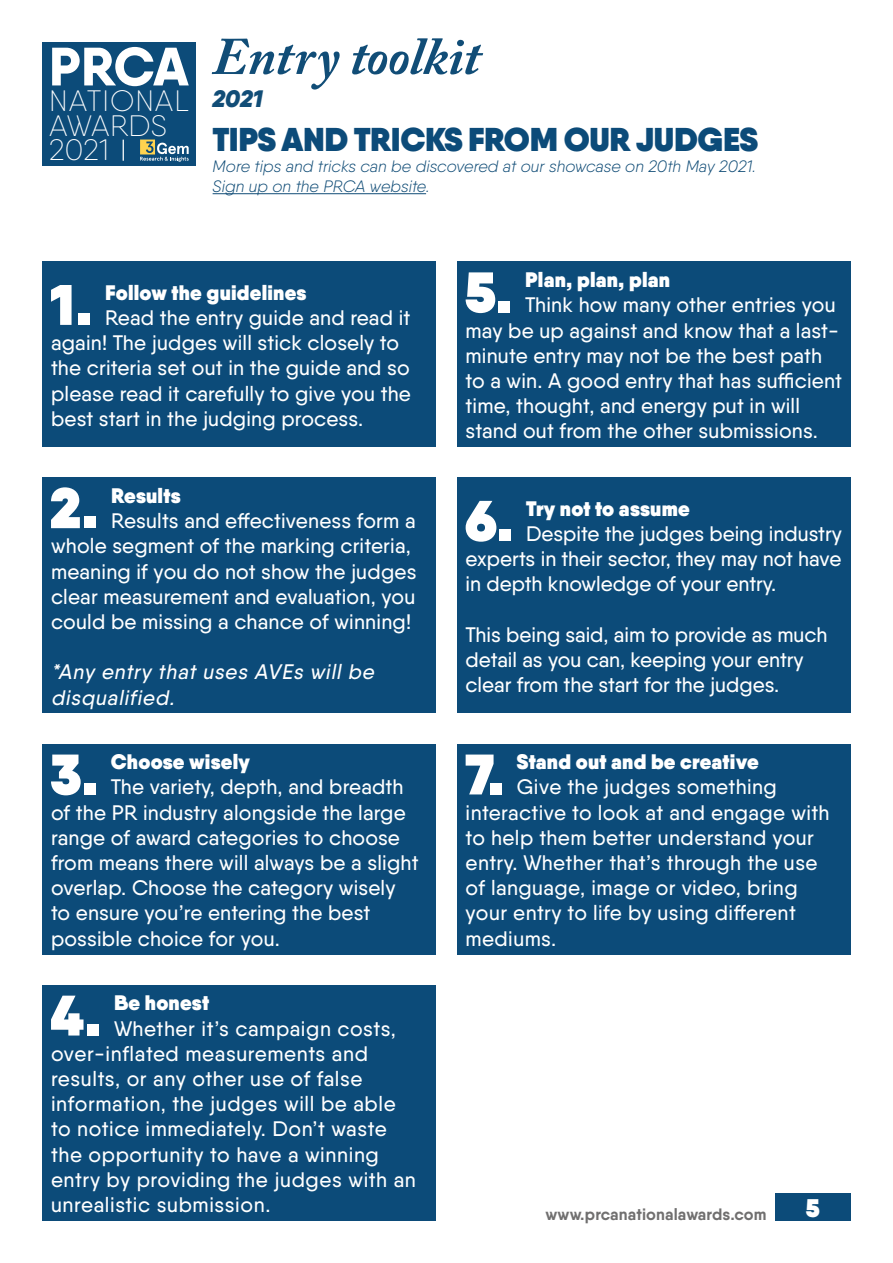
<style>
.page{position:relative;width:893px;height:1263px;background:#fff}
.page>*{position:absolute;margin:0;border:0;box-sizing:border-box;transform-origin:0 0}
.t1{font:800 57px "Qanelas";color:#fff}
.t2{font:800 54px "Qanelas";color:#fff}
.t3{font:italic 700 52.5px "Adobe Caslon Pro";color:#114d77}
.t4{font:800 33px "Qanelas";letter-spacing:-.01em;color:#0c4b79}
.t5{font:200 29.55px/24.6px "Qanelas Soft DEMO";letter-spacing:.005em;color:#fff}
.t6{font:800 25.5px "Qanelas";color:#fff}
.t7{font:italic 900 23.85px "Qanelas";color:#114d77}
.t8{font:500 21px/25.2px "Qanelas";letter-spacing:.01em;color:#fff}
.t9{font:500 21px "Qanelas";letter-spacing:.03em;color:#fff}
.t10{font:800 21px "Qanelas";letter-spacing:.01em;color:#fff}
.t11{font:italic 500 21px/25.2px "Qanelas";color:#fff}
.t12{font:italic 300 16.5px/19.8px "Qanelas";color:#114d77}
.t13{font:700 16.5px "Qanelas";letter-spacing:.01em;color:#706f6f}
</style>
<div class="page">
<div style="left:43px;top:744px;width:393px;height:210px;background:#0c4b79"></div>
<div style="left:43px;top:262px;width:393px;height:185px;background:#0c4b79"></div>
<div style="left:43px;top:985px;width:393px;height:235px;background:#0c4b79"></div>
<div style="left:457px;top:262px;width:393px;height:185px;background:#0c4b79"></div>
<div style="left:457px;top:478px;width:393px;height:235px;background:#0c4b79"></div>
<div style="left:457px;top:744px;width:393px;height:210px;background:#0c4b79"></div>
<div style="left:43px;top:478px;width:393px;height:235px;background:#0c4b79"></div>
<div style="left:775px;top:1193px;width:75px;height:27px;background:#0c4b79"></div>
<hr style="left:213px;top:193px;width:213px;height:1px;background:#114d77">
<div style="left:43px;top:42px;width:153px;height:124px;background:#0c4b79"></div>
<svg style="left:123px;top:140px;width:1px;height:21px"></svg>
<svg style="left:140px;top:140px;width:49px;height:22px"></svg>
<p class="t2" style="left:49px;top:32px;width:141px">PRCA</p>
<p class="t5" style="left:49px;top:90px;width:141px">NATIONAL<br>AWARDS<br>2021</p>
<p class="t3" style="left:213px;top:25px;width:269px">Entry toolkit</p>
<p class="t7" style="left:213px;top:83px;width:52px">2021</p>
<p class="t4" style="left:213px;top:118px;width:547px">TIPS AND TRICKS FROM OUR JUDGES</p>
<p class="t12" style="left:213px;top:156px;width:545px">More tips and tricks can be discovered at our showcase on 20th May 2021.<br>Sign up on the PRCA website.</p>
<p class="t1" style="left:51px;top:267px;width:43px">1.</p>
<p class="t10" style="left:105px;top:278px;width:203px">Follow the guidelines</p>
<p class="t8" style="left:105px;top:305px;width:307px">Read the entry guide and read it</p>
<p class="t8" style="left:51px;top:330px;width:350px">again! The judges will stick closely to</p>
<p class="t8" style="left:51px;top:355px;width:360px">the criteria set out in the guide and so</p>
<p class="t8" style="left:51px;top:380px;width:361px">please read it carefully to give you the</p>
<p class="t8" style="left:51px;top:406px;width:314px">best start in the judging process.</p>
<p class="t1" style="left:50px;top:471px;width:50px">2.</p>
<p class="t10" style="left:111px;top:482px;width:71px">Results</p>
<p class="t8" style="left:111px;top:508px;width:306px">Results and effectiveness form a</p>
<p class="t8" style="left:51px;top:533px;width:361px">whole segment of the marking criteria,</p>
<p class="t8" style="left:51px;top:558px;width:367px">meaning if you do not show the judges</p>
<p class="t8" style="left:51px;top:584px;width:366px">clear measurement and evaluation, you</p>
<p class="t8" style="left:51px;top:609px;width:362px">could be missing a chance of winning!</p>
<p class="t11" style="left:51px;top:659px;width:329px">*Any entry that uses AVEs will be disqualified.</p>
<p class="t1" style="left:51px;top:737px;width:49px">3.</p>
<p class="t10" style="left:111px;top:748px;width:140px">Choose wisely</p>
<p class="t8" style="left:111px;top:774px;width:294px">The variety, depth, and breadth</p>
<p class="t8" style="left:51px;top:799px;width:356px">of the PR industry alongside the large</p>
<p class="t8" style="left:51px;top:825px;width:350px">range of award categories to choose</p>
<p class="t8" style="left:51px;top:850px;width:369px">from means there will always be a slight</p>
<p class="t8" style="left:51px;top:875px;width:346px">overlap. Choose the category wisely</p>
<p class="t8" style="left:51px;top:900px;width:321px">to ensure you’re entering the best</p>
<p class="t8" style="left:51px;top:925px;width:230px">possible choice for you.</p>
<p class="t1" style="left:50px;top:978px;width:53px">4.</p>
<p class="t10" style="left:114px;top:989px;width:97px">Be honest</p>
<p class="t9" style="left:114px;top:1015px;width:283px">Whether it’s campaign costs,</p>
<p class="t9" style="left:51px;top:1040px;width:318px">over-inflated measurements and</p>
<p class="t9" style="left:51px;top:1066px;width:313px">results, or any other use of false</p>
<p class="t9" style="left:51px;top:1091px;width:346px">information, the judges will be able</p>
<p class="t9" style="left:51px;top:1116px;width:337px">to notice immediately. Don’t waste</p>
<p class="t9" style="left:51px;top:1141px;width:329px">the opportunity to have a winning</p>
<p class="t9" style="left:51px;top:1166px;width:366px">entry by providing the judges with an</p>
<p class="t9" style="left:51px;top:1192px;width:221px">unrealistic submission.</p>
<p class="t1" style="left:465px;top:255px;width:49px">5.</p>
<p class="t10" style="left:525px;top:266px;width:146px">Plan, plan, plan</p>
<p class="t8" style="left:525px;top:292px;width:312px">Think how many other entries you</p>
<p class="t8" style="left:466px;top:317px;width:375px">may be up against and know that a last-</p>
<p class="t8" style="left:466px;top:343px;width:358px">minute entry may not be the best path</p>
<p class="t8" style="left:466px;top:368px;width:378px">to a win. A good entry that has sufficient</p>
<p class="t8" style="left:466px;top:393px;width:336px">time, thought, and energy put in will</p>
<p class="t8" style="left:466px;top:418px;width:354px">stand out from the other submissions.</p>
<p class="t1" style="left:465px;top:483px;width:50px">6.</p>
<p class="t10" style="left:526px;top:494px;width:165px">Try not to assume</p>
<p class="t8" style="left:526px;top:521px;width:317px">Despite the judges being industry</p>
<p class="t8" style="left:466px;top:546px;width:377px">experts in their sector, they may not have</p>
<p class="t8" style="left:466px;top:571px;width:312px">in depth knowledge of your entry.</p>
<p class="t8" style="left:466px;top:621px;width:363px">This being said, aim to provide as much detail as you can, keeping your entry clear from the start for the judges.</p>
<p class="t1" style="left:466px;top:737px;width:40px">7.</p>
<p class="t10" style="left:517px;top:748px;width:243px">Stand out and be creative</p>
<p class="t8" style="left:517px;top:774px;width:261px">Give the judges something</p>
<p class="t8" style="left:466px;top:799px;width:365px">interactive to look at and engage with</p>
<p class="t8" style="left:466px;top:825px;width:350px">to help them better understand your</p>
<p class="t8" style="left:466px;top:850px;width:353px">entry. Whether that’s through the use</p>
<p class="t8" style="left:466px;top:875px;width:333px">of language, image or video, bring</p>
<p class="t8" style="left:466px;top:900px;width:332px">your entry to life by using different</p>
<p class="t8" style="left:466px;top:925px;width:92px">mediums.</p>
<p class="t13" style="left:545px;top:1204px;width:223px">www.prcanationalawards.com</p>
<p class="t6" style="left:806px;top:1191px;width:16px">5</p>
</div>
